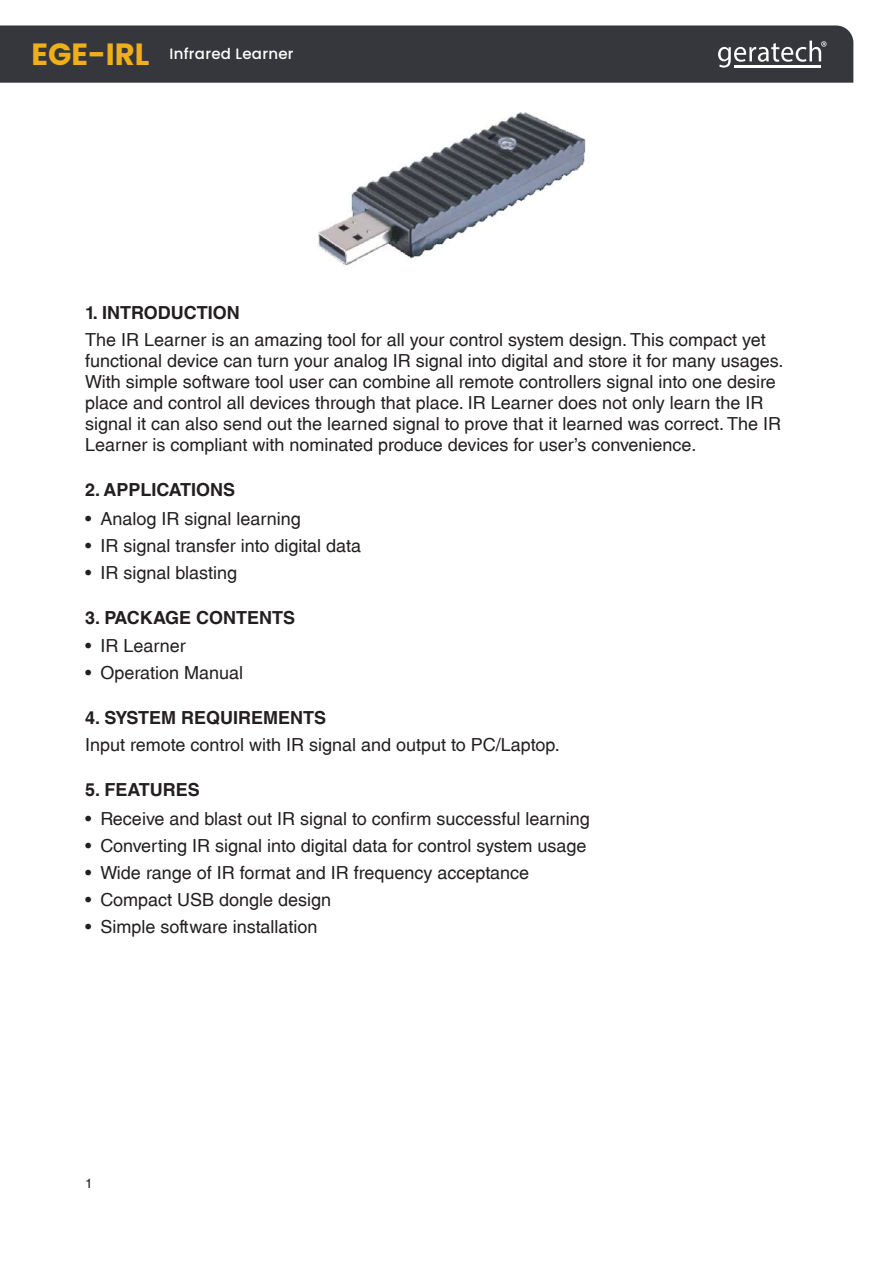
<style>
.page{position:relative;width:893px;height:1263px;background:#fff}
.page>*{position:absolute;margin:0;border:0;box-sizing:border-box;transform-origin:0 0}
.Paragraph{font:18px/21px "Helvetica LT Std";color:#231f20}
.Paragraph_Header{font:700 18px "Helvetica LT Std";color:#231f20}
.t1{font:500 15px "Poppins";letter-spacing:.015em;color:#fff}
.Paragraph-2{font:13.5px "Helvetica";color:#231f20}
.s1{font-weight:700;font-size:30.75px;color:#eeaf1b}
</style>
<div class="page">
<div style="left:0;top:25px;width:853px;height:58px;background:#36373d"></div>
<svg style="left:718px;top:41px;width:108px;height:27px"></svg>
<hr style="left:762px;top:65px;width:30px;height:2px;background:#fff">
<hr style="left:792px;top:65px;width:29px;height:2px;background:#fff">
<hr style="left:734px;top:65px;width:28px;height:2px;background:#fff">
<img style="left:318px;top:112px;width:268px;height:154px">
<p class="t1" style="left:31px;top:45px;width:264px"><span class="s1">EGE-IRL</span> Infrared Learner</p>
<p class="Paragraph_Header" style="left:85px;top:302px;width:156px">1. INTRODUCTION</p>
<p class="Paragraph" style="left:85px;top:329px;width:700px">The IR Learner is an amazing tool for all your control system design. This compact yet functional device can turn your analog IR signal into digital and store it for many usages.<br>With simple software tool user can combine all remote controllers signal into one desire place and control all devices through that place. IR Learner does not only learn the IR signal it can also send out the learned signal to prove that it learned was correct. The IR Learner is compliant with nominated produce devices for user’s convenience.</p>
<p class="Paragraph_Header" style="left:85px;top:479px;width:152px">2. APPLICATIONS</p>
<p class="Paragraph" style="left:85px;top:508px;width:217px">• Analog IR signal learning</p>
<p class="Paragraph" style="left:85px;top:535px;width:277px">• IR signal transfer into digital data</p>
<p class="Paragraph" style="left:85px;top:562px;width:153px">• IR signal blasting</p>
<p class="Paragraph_Header" style="left:85px;top:606px;width:212px">3. PACKAGE CONTENTS</p>
<p class="Paragraph" style="left:85px;top:635px;width:102px">• IR Learner</p>
<p class="Paragraph" style="left:85px;top:662px;width:160px">• Operation Manual</p>
<p class="Paragraph_Header" style="left:85px;top:707px;width:242px">4. SYSTEM REQUIREMENTS</p>
<p class="Paragraph" style="left:85px;top:734px;width:476px">Input remote control with IR signal and output to PC/Laptop.</p>
<p class="Paragraph_Header" style="left:85px;top:779px;width:116px">5. FEATURES</p>
<p class="Paragraph" style="left:85px;top:808px;width:506px">• Receive and blast out IR signal to confirm successful learning</p>
<p class="Paragraph" style="left:85px;top:835px;width:503px">• Converting IR signal into digital data for control system usage</p>
<p class="Paragraph" style="left:85px;top:862px;width:446px">• Wide range of IR format and IR frequency acceptance</p>
<p class="Paragraph" style="left:85px;top:889px;width:248px">• Compact USB dongle design</p>
<p class="Paragraph" style="left:85px;top:916px;width:234px">• Simple software installation</p>
<p class="Paragraph-2" style="left:85px;top:1173px;width:9px">1</p>
</div>
